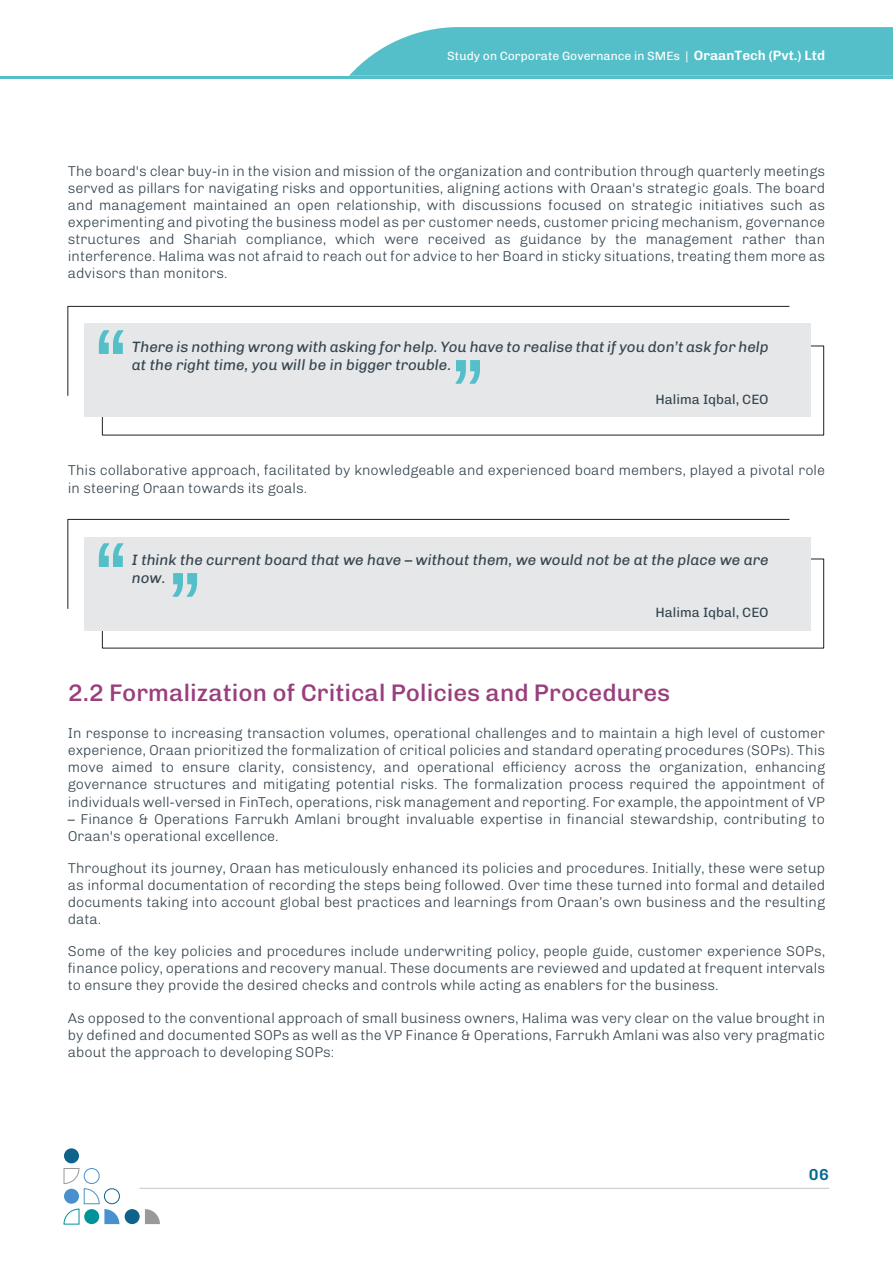
<style>
.page{position:relative;width:893px;height:1263px;background:#fff}
.page>*{position:absolute;margin:0;border:0;box-sizing:border-box;transform-origin:0 0}
.t1{font:500 24px "Chivo";color:#993f7c}
.t2{font:600 16.05px "Chivo";color:#026a8f}
.t3{font:italic 15px/18px "Chivo";color:#35454f}
.t4{font:200 14.25px/17.1px "Chivo";color:#35454f;text-align:justify}
.t5{font:13.5px "Chivo";color:#35454f}
.t6{font:12px "Chivo";color:#fff}
.s1{font-weight:600;font-size:13.5px}
</style>
<div class="page">
<hr style="left:139px;top:1188px;width:690px;height:1px;background:#c6c6c5">
<div style="left:64px;top:1148px;width:15px;height:15px;background:#0f6289;border-radius:50%"></div>
<div style="left:104px;top:1188px;width:16px;height:16px;border:1px solid #0f6289;border-radius:50%"></div>
<div style="left:125px;top:1209px;width:15px;height:15px;background:#0f6289;border-radius:50%"></div>
<svg style="left:64px;top:1168px;width:55px;height:56px"></svg>
<svg style="left:145px;top:1209px;width:15px;height:15px"></svg>
<div style="left:85px;top:324px;width:726px;height:93px;background:#e6e7e8"></div>
<svg style="left:67px;top:306px;width:723px;height:90px"></svg>
<svg style="left:99px;top:330px;width:24px;height:24px"></svg>
<svg style="left:456px;top:360px;width:24px;height:24px"></svg>
<div style="left:85px;top:537px;width:726px;height:93px;background:#e6e7e8"></div>
<svg style="left:67px;top:519px;width:723px;height:90px"></svg>
<svg style="left:99px;top:543px;width:24px;height:24px"></svg>
<svg style="left:173px;top:573px;width:24px;height:24px"></svg>
<svg style="left:349px;top:27px;width:544px;height:49px;background:#5fc3cc"></svg>
<hr style="left:0;top:76px;width:893px;height:3px;background:#54bfc9">
<p class="t6" style="left:447px;top:46px;width:379px">Study on Corporate Governance in SMEs | <span class="s1">OraanTech (Pvt.) Ltd</span></p>
<p class="t4" style="left:68px;top:162px;width:759px">The board's clear buy-in in the vision and mission of the organization and contribution through quarterly meetings served as pillars for navigating risks and opportunities, aligning actions with Oraan's strategic goals. The board and management maintained an open relationship, with discussions focused on strategic initiatives such as experimenting and pivoting the business model as per customer needs, customer pricing mechanism, governance structures and Shariah compliance, which were received as guidance by the management rather than interference. Halima was not afraid to reach out for advice to her Board in sticky situations, treating them more as advisors than monitors.</p>
<p class="t3" style="left:132px;top:337px;width:638px">There is nothing wrong with asking for help. You have to realise that if you don’t ask for help at the right time, you will be in bigger trouble.</p>
<p class="t5" style="left:655px;top:389px;width:115px">Halima Iqbal, CEO</p>
<p class="t4" style="left:68px;top:461px;width:759px">This collaborative approach, facilitated by knowledgeable and experienced board members, played a pivotal role in steering Oraan towards its goals.</p>
<p class="t3" style="left:132px;top:550px;width:638px">I think the current board that we have – without them, we would not be at the place we are now.</p>
<p class="t5" style="left:655px;top:602px;width:115px">Halima Iqbal, CEO</p>
<h1 class="t1" style="left:68px;top:675px;width:604px">2.2 Formalization of Critical Policies and Procedures</h1>
<p class="t4" style="left:68px;top:724px;width:759px">In response to increasing transaction volumes, operational challenges and to maintain a high level of customer experience, Oraan prioritized the formalization of critical policies and standard operating procedures (SOPs). This move aimed to ensure clarity, consistency, and operational efficiency across the organization, enhancing governance structures and mitigating potential risks. The formalization process required the appointment of individuals well-versed in FinTech, operations, risk management and reporting. For example, the appointment of VP</p>
<p class="t4" style="left:68px;top:809px;width:759px">– Finance &amp; Operations Farrukh Amlani brought invaluable expertise in financial stewardship, contributing to<br>Oraan's operational excellence.</p>
<p class="t4" style="left:68px;top:859px;width:759px">Throughout its journey, Oraan has meticulously enhanced its policies and procedures. Initially, these were setup as informal documentation of recording the steps being followed. Over time these turned into formal and detailed documents taking into account global best practices and learnings from Oraan’s own business and the resulting data.</p>
<p class="t4" style="left:68px;top:942px;width:759px">Some of the key policies and procedures include underwriting policy, people guide, customer experience SOPs, finance policy, operations and recovery manual. These documents are reviewed and updated at frequent intervals to ensure they provide the desired checks and controls while acting as enablers for the business.</p>
<p class="t4" style="left:68px;top:1008px;width:759px">As opposed to the conventional approach of small business owners, Halima was very clear on the value brought in by defined and documented SOPs as well as the VP Finance &amp; Operations, Farrukh Amlani was also very pragmatic about the approach to developing SOPs:</p>
<p class="t2" style="left:809px;top:1162px;width:21px">06</p>
</div>
